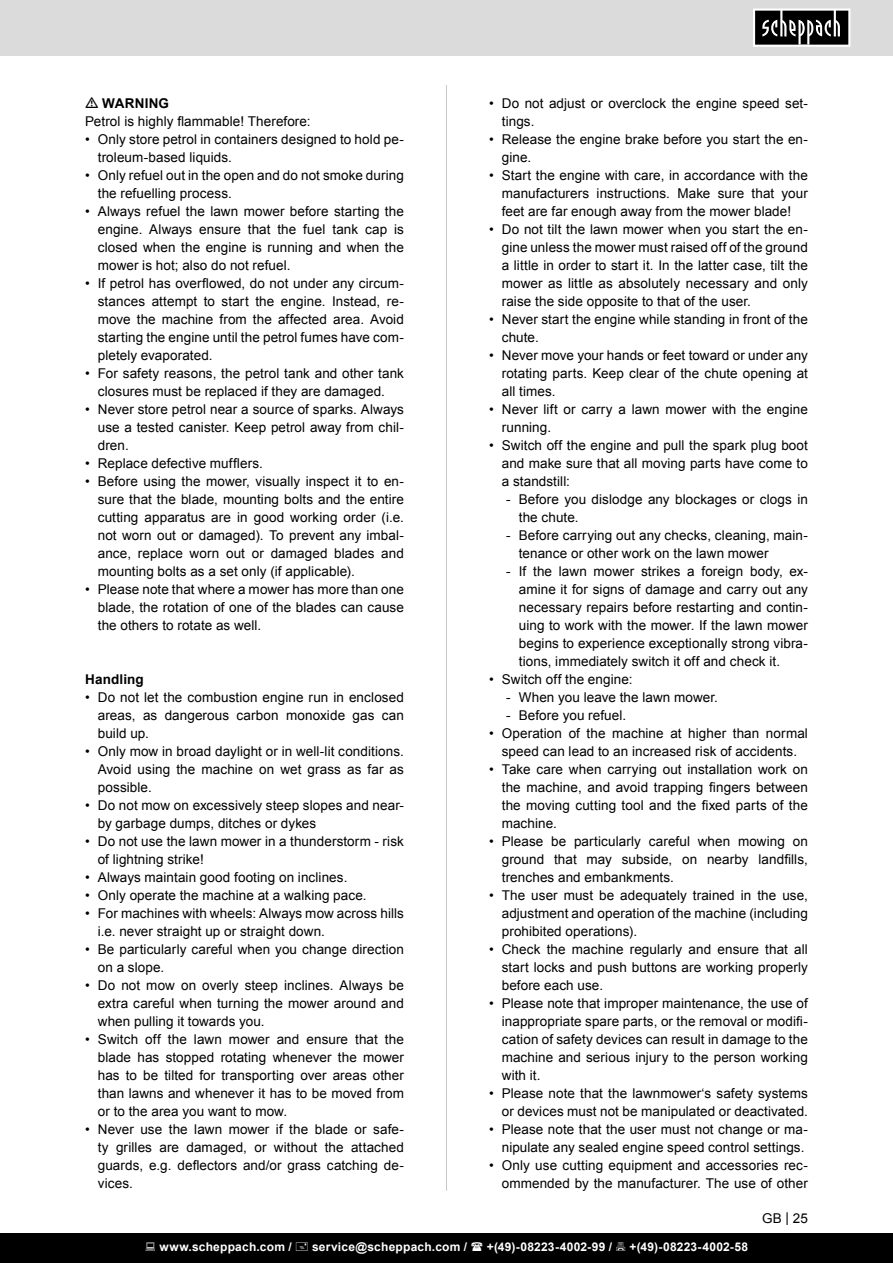
<style>
.page{position:relative;width:893px;height:1263px;background:#fff}
.page>*{position:absolute;margin:0;border:0;box-sizing:border-box;transform-origin:0 0}
.t1{font:13.5px/18px "Arial";letter-spacing:.005em;color:#000;text-align:justify}
.t2{font:700 13.5px "Arial";letter-spacing:.01em;color:#000}
.t3{font:700 12px "Arial";letter-spacing:.02em;color:#fff}
</style>
<div class="page">
<div style="left:0;top:0;width:893px;height:55px;background:#dbdbdb"></div>
<svg style="left:753px;top:9px;width:97px;height:38px;background:#4e4e4e"></svg>
<hr style="left:446px;top:85px;width:1px;height:1106px;background:#c7c7c7">
<div style="left:0;top:1233px;width:893px;height:30px;background:#000"></div>
<p class="t2" style="left:102px;top:94px;width:68px">WARNING</p>
<p class="t1" style="left:85px;top:112px;width:227px">Petrol is highly flammable! Therefore:</p>
<p class="t1" style="left:98px;top:130px;width:308px;text-indent:-13px">• Only store petrol in containers designed to hold pe&shy;troleum-based liquids.</p>
<p class="t1" style="left:98px;top:166px;width:308px;text-indent:-13px">• Only refuel out in the open and do not smoke during the refuelling process.</p>
<p class="t1" style="left:98px;top:202px;width:308px;text-indent:-13px">• Always refuel the lawn mower before starting the engine. Always ensure that the fuel tank cap is closed when the engine is running and when the mower is hot; also do not refuel.</p>
<p class="t1" style="left:98px;top:274px;width:308px;text-indent:-13px">• If petrol has overflowed, do not under any circum&shy;stances attempt to start the engine. Instead, re&shy;move the machine from the affected area. Avoid starting the engine until the petrol fumes have com&shy;pletely evaporated.</p>
<p class="t1" style="left:85px;top:364px;width:320px;text-align:center">• For safety reasons, the petrol tank and other tank closures must be replaced if they are damaged.</p>
<p class="t1" style="left:98px;top:400px;width:308px;text-indent:-13px">• Never store petrol near a source of sparks. Always use a tested canister. Keep petrol away from chil&shy;dren.</p>
<p class="t1" style="left:85px;top:454px;width:180px">• Replace defective mufflers.</p>
<p class="t1" style="left:98px;top:472px;width:308px;text-indent:-13px">• Before using the mower, visually inspect it to en&shy;sure that the blade, mounting bolts and the entire cutting apparatus are in good working order (i.e. not worn out or damaged). To prevent any imbal&shy;ance, replace worn out or damaged blades and mounting bolts as a set only (if applicable).</p>
<p class="t1" style="left:98px;top:580px;width:308px;text-indent:-13px">• Please note that where a mower has more than one blade, the rotation of one of the blades can cause the others to rotate as well.</p>
<p class="t2" style="left:85px;top:670px;width:60px">Handling</p>
<p class="t1" style="left:98px;top:688px;width:308px;text-indent:-13px">• Do not let the combustion engine run in enclosed areas, as dangerous carbon monoxide gas can build up.</p>
<p class="t1" style="left:98px;top:742px;width:308px;text-indent:-13px">• Only mow in broad daylight or in well-lit conditions.<br>Avoid using the machine on wet grass as far as possible.</p>
<p class="t1" style="left:98px;top:796px;width:308px;text-indent:-13px">• Do not mow on excessively steep slopes and near&shy;by garbage dumps, ditches or dykes</p>
<p class="t1" style="left:98px;top:832px;width:308px;text-indent:-13px">• Do not use the lawn mower in a thunderstorm - risk of lightning strike!</p>
<p class="t1" style="left:85px;top:868px;width:264px">• Always maintain good footing on inclines.</p>
<p class="t1" style="left:85px;top:886px;width:283px">• Only operate the machine at a walking pace.</p>
<p class="t1" style="left:98px;top:904px;width:308px;text-indent:-13px">• For machines with wheels: Always mow across hills i.e. never straight up or straight down.</p>
<p class="t1" style="left:98px;top:940px;width:308px;text-indent:-13px">• Be particularly careful when you change direction on a slope.</p>
<p class="t1" style="left:98px;top:976px;width:308px;text-indent:-13px">• Do not mow on overly steep inclines. Always be extra careful when turning the mower around and when pulling it towards you.</p>
<p class="t1" style="left:98px;top:1030px;width:308px;text-indent:-13px">• Switch off the lawn mower and ensure that the blade has stopped rotating whenever the mower has to be tilted for transporting over areas other than lawns and whenever it has to be moved from or to the area you want to mow.</p>
<p class="t1" style="left:98px;top:1120px;width:308px;text-indent:-13px">• Never use the lawn mower if the blade or safe&shy;ty grilles are damaged, or without the attached guards, e.g. deflectors and/or grass catching de&shy;vices.</p>
<p class="t1" style="left:502px;top:94px;width:308px;text-indent:-13px">• Do not adjust or overclock the engine speed set&shy;tings.</p>
<p class="t1" style="left:502px;top:130px;width:308px;text-indent:-13px">• Release the engine brake before you start the en&shy;gine.</p>
<p class="t1" style="left:502px;top:166px;width:308px;text-indent:-13px">• Start the engine with care, in accordance with the manufacturers instructions. Make sure that your feet are far enough away from the mower blade!</p>
<p class="t1" style="left:502px;top:220px;width:308px;text-indent:-13px">• Do not tilt the lawn mower when you start the en&shy;gine unless the mower must raised off of the ground a little in order to start it. In the latter case, tilt the mower as little as absolutely necessary and only raise the side opposite to that of the user.</p>
<p class="t1" style="left:502px;top:310px;width:308px;text-indent:-13px">• Never start the engine while standing in front of the chute.</p>
<p class="t1" style="left:502px;top:346px;width:308px;text-indent:-13px">• Never move your hands or feet toward or under any rotating parts. Keep clear of the chute opening at all times.</p>
<p class="t1" style="left:502px;top:400px;width:308px;text-indent:-13px">• Never lift or carry a lawn mower with the engine running.</p>
<p class="t1" style="left:502px;top:436px;width:308px;text-indent:-13px">• Switch off the engine and pull the spark plug boot and make sure that all moving parts have come to a standstill:</p>
<p class="t1" style="left:519px;top:490px;width:291px;text-indent:-13px">- Before you dislodge any blockages or clogs in the chute.</p>
<p class="t1" style="left:519px;top:526px;width:291px;text-indent:-13px">- Before carrying out any checks, cleaning, main&shy;tenance or other work on the lawn mower</p>
<p class="t1" style="left:519px;top:562px;width:291px;text-indent:-13px">- If the lawn mower strikes a foreign body, ex&shy;amine it for signs of damage and carry out any necessary repairs before restarting and contin&shy;uing to work with the mower. If the lawn mower begins to experience exceptionally strong vibra&shy;tions, immediately switch it off and check it.</p>
<p class="t1" style="left:489px;top:670px;width:145px">• Switch off the engine:</p>
<p class="t1" style="left:506px;top:688px;width:213px">- When you leave the lawn mower.</p>
<p class="t1" style="left:506px;top:706px;width:122px">- Before you refuel.</p>
<p class="t1" style="left:489px;top:724px;width:320px;text-align:center">• Operation of the machine at higher than normal speed can lead to an increased risk of accidents.</p>
<p class="t1" style="left:502px;top:760px;width:308px;text-indent:-13px">• Take care when carrying out installation work on the machine, and avoid trapping fingers between the moving cutting tool and the fixed parts of the machine.</p>
<p class="t1" style="left:502px;top:832px;width:308px;text-indent:-13px">• Please be particularly careful when mowing on ground that may subside, on nearby landfills, trenches and embankments.</p>
<p class="t1" style="left:502px;top:886px;width:308px;text-indent:-13px">• The user must be adequately trained in the use, adjustment and operation of the machine (including prohibited operations).</p>
<p class="t1" style="left:502px;top:940px;width:308px;text-indent:-13px">• Check the machine regularly and ensure that all start locks and push buttons are working properly before each use.</p>
<p class="t1" style="left:502px;top:994px;width:308px;text-indent:-13px">• Please note that improper maintenance, the use of inappropriate spare parts, or the removal or modifi&shy;cation of safety devices can result in damage to the machine and serious injury to the person working with it.</p>
<p class="t1" style="left:489px;top:1084px;width:320px;text-align:right">• Please note that the lawnmower‘s safety systems or devices must not be manipulated or deactivated.</p>
<p class="t1" style="left:489px;top:1120px;width:320px;text-align:right">• Please note that the user must not change or ma&shy;nipulate any sealed engine speed control settings.</p>
<p class="t1" style="left:489px;top:1156px;width:320px;text-align:right">• Only use cutting equipment and accessories rec&shy;ommended by the manufacturer. The use of other</p>
<p class="t1" style="left:762px;top:1210px;width:47px">GB | 25</p>
<p class="t3" style="left:159px;top:1239px;width:134px">www.scheppach.com /</p>
<p class="t3" style="left:312px;top:1239px;width:157px">service@scheppach.com /</p>
<p class="t3" style="left:487px;top:1239px;width:127px">+(49)-08223-4002-99 /</p>
<p class="t3" style="left:629px;top:1239px;width:120px">+(49)-08223-4002-58</p>
</div>
